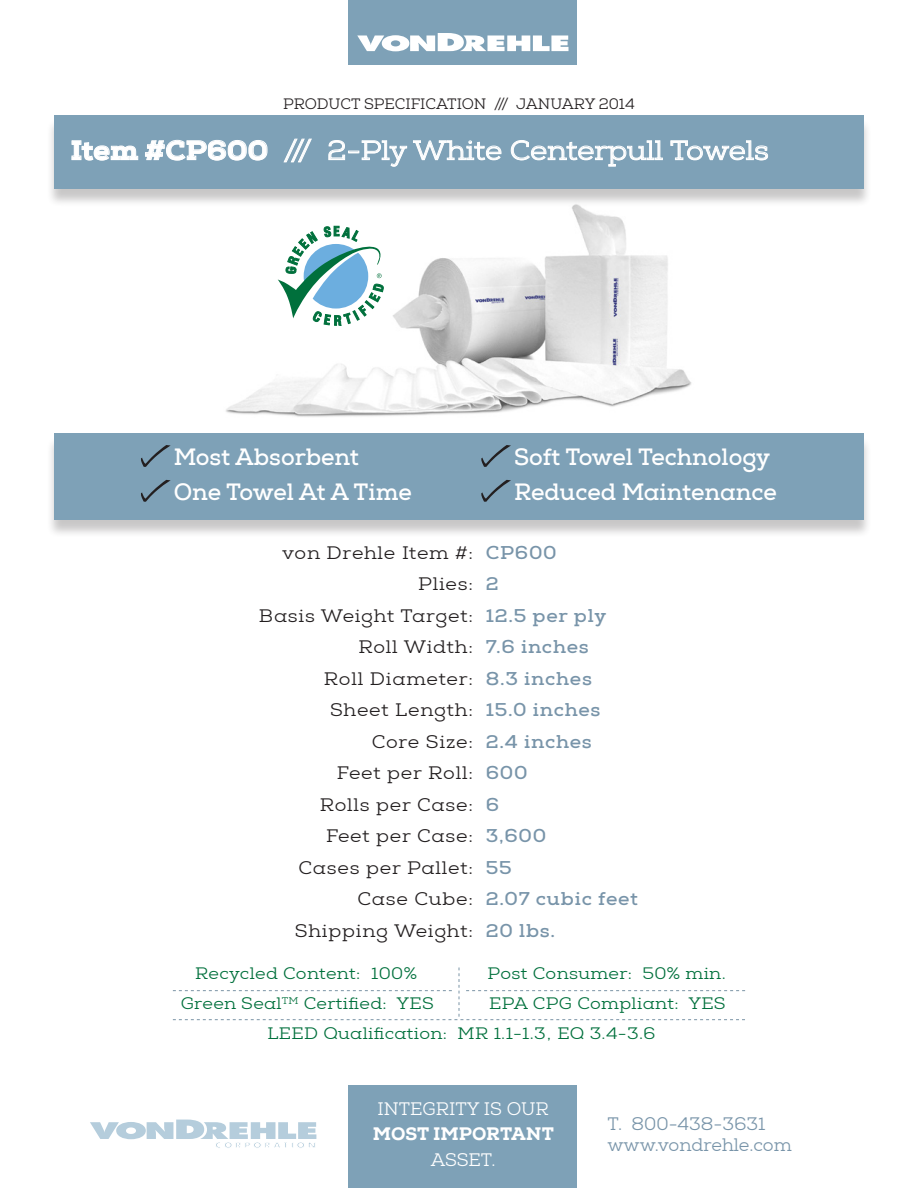
<style>
.page{position:relative;width:918px;height:1188px;background:#fff}
.page>*{position:absolute;margin:0;border:0;box-sizing:border-box;transform-origin:0 0}
.t1{font:27px "Nexa Slab";color:#fff;scale:1.08 1}
.t2{font:700 22.95px "Nexa Slab";color:#fff}
.t3{font:18px "Nexa Slab";letter-spacing:.04em;color:#231f20;scale:1.08 1}
.t4{font:700 18px "Nexa Slab";letter-spacing:.04em;color:#7894a9;scale:1.08 1}
.t5{font:18px "Nexa Slab";color:#7894a9}
.t6{font:18px "Nexa Slab";color:#fff}
.t7{font:800 18px "Nexa Slab";color:#fff}
.t8{font:16.5px "Nexa Slab";letter-spacing:.02em;color:#00703c;scale:1.08 1}
.t9{font:15px "Nexa Slab";color:#231f20}
.s1{font-weight:800}
</style>
<div class="page">
<img style="left:226px;top:207px;width:466px;height:210px">
<div style="left:348px;top:0;width:229px;height:64px;background:#7ea1b7"></div>
<svg style="left:357px;top:33px;width:212px;height:18px"></svg>
<div style="left:348px;top:1086px;width:229px;height:102px;background:#7ea1b7"></div>
<div style="left:46px;top:118px;width:826px;height:89px;background:#231f20;opacity:.25"></div>
<div style="left:54px;top:116px;width:810px;height:73px;background:#7ea1b7"></div>
<svg style="left:71px;top:140px;width:67px;height:21px"></svg>
<svg style="left:145px;top:140px;width:123px;height:21px"></svg>
<svg style="left:283px;top:138px;width:29px;height:25px"></svg>
<svg style="left:328px;top:140px;width:79px;height:27px"></svg>
<svg style="left:413px;top:140px;width:89px;height:21px"></svg>
<svg style="left:511px;top:140px;width:152px;height:27px"></svg>
<svg style="left:670px;top:140px;width:98px;height:21px"></svg>
<div style="left:46px;top:436px;width:826px;height:102px;background:#231f20;opacity:.25"></div>
<div style="left:54px;top:434px;width:810px;height:86px;background:#7ea1b7"></div>
<svg style="left:141px;top:445px;width:30px;height:22px"></svg>
<svg style="left:481px;top:445px;width:30px;height:22px"></svg>
<svg style="left:481px;top:480px;width:30px;height:22px"></svg>
<svg style="left:141px;top:480px;width:30px;height:22px"></svg>
<svg style="left:90px;top:1120px;width:226px;height:28px"></svg>
<svg style="left:173px;top:968px;width:572px;height:52px"></svg>
<svg style="left:278px;top:225px;width:106px;height:101px"></svg>
<p class="t9" style="left:283px;top:95px;width:353px">PRODUCT SPECIFICATION /// JANUARY 2014</p>
<p class="t1" style="left:70px;top:134px;width:648px"><span class="s1">Item #CP600</span> /// 2-Ply White Centerpull Towels</p>
<p class="t2" style="left:174px;top:443px;width:187px">Most Absorbent</p>
<p class="t2" style="left:514px;top:443px;width:258px">Soft Towel Technology</p>
<p class="t2" style="left:174px;top:478px;width:240px">One Towel At A Time</p>
<p class="t2" style="left:514px;top:478px;width:264px">Reduced Maintenance</p>
<p class="t3" style="left:282px;top:542px;width:178px">von Drehle Item #:</p>
<p class="t3" style="left:418px;top:573px;width:52px">Plies:</p>
<p class="t3" style="left:259px;top:605px;width:200px">Basis Weight Target:</p>
<p class="t3" style="left:358px;top:636px;width:107px">Roll Width:</p>
<p class="t3" style="left:324px;top:668px;width:139px">Roll Diameter:</p>
<p class="t3" style="left:330px;top:699px;width:134px">Sheet Length:</p>
<p class="t3" style="left:372px;top:731px;width:95px">Core Size:</p>
<p class="t3" style="left:337px;top:762px;width:127px">Feet per Roll:</p>
<p class="t3" style="left:320px;top:794px;width:143px">Rolls per Case:</p>
<p class="t3" style="left:326px;top:825px;width:138px">Feet per Case:</p>
<p class="t3" style="left:299px;top:857px;width:163px">Cases per Pallet:</p>
<p class="t3" style="left:358px;top:888px;width:108px">Case Cube:</p>
<p class="t3" style="left:295px;top:920px;width:166px">Shipping Weight:</p>
<p class="t4" style="left:486px;top:542px;width:67px">CP600</p>
<p class="t4" style="left:486px;top:573px;width:13px">2</p>
<p class="t4" style="left:486px;top:605px;width:113px">12.5 per ply</p>
<p class="t4" style="left:486px;top:636px;width:97px">7.6 inches</p>
<p class="t4" style="left:486px;top:668px;width:100px">8.3 inches</p>
<p class="t4" style="left:486px;top:699px;width:108px">15.0 inches</p>
<p class="t4" style="left:486px;top:731px;width:100px">2.4 inches</p>
<p class="t4" style="left:486px;top:762px;width:40px">600</p>
<p class="t4" style="left:486px;top:794px;width:14px">6</p>
<p class="t4" style="left:486px;top:825px;width:58px">3,600</p>
<p class="t4" style="left:486px;top:857px;width:26px">55</p>
<p class="t4" style="left:486px;top:888px;width:142px">2.07 cubic feet</p>
<p class="t4" style="left:486px;top:920px;width:66px">20 lbs.</p>
<p class="t8" style="left:195px;top:964px;width:207px">Recycled Content: 100%</p>
<p class="t8" style="left:488px;top:964px;width:222px">Post Consumer: 50% min.</p>
<p class="t8" style="left:181px;top:994px;width:236px">Green Seal<sup>TM</sup> Certified: YES</p>
<p class="t8" style="left:489px;top:994px;width:220px">EPA CPG Compliant: YES</p>
<p class="t8" style="left:267px;top:1024px;width:361px">LEED Qualification: MR 1.1-1.3, EQ 3.4-3.6</p>
<p class="t6" style="left:377px;top:1098px;width:173px">INTEGRITY IS OUR</p>
<p class="t7" style="left:373px;top:1123px;width:183px">MOST IMPORTANT</p>
<p class="t6" style="left:431px;top:1149px;width:66px">ASSET.</p>
<p class="t5" style="left:608px;top:1113px;width:159px">T. 800-438-3631</p>
<p class="t5" style="left:608px;top:1134px;width:186px">www.vondrehle.com</p>
</div>
